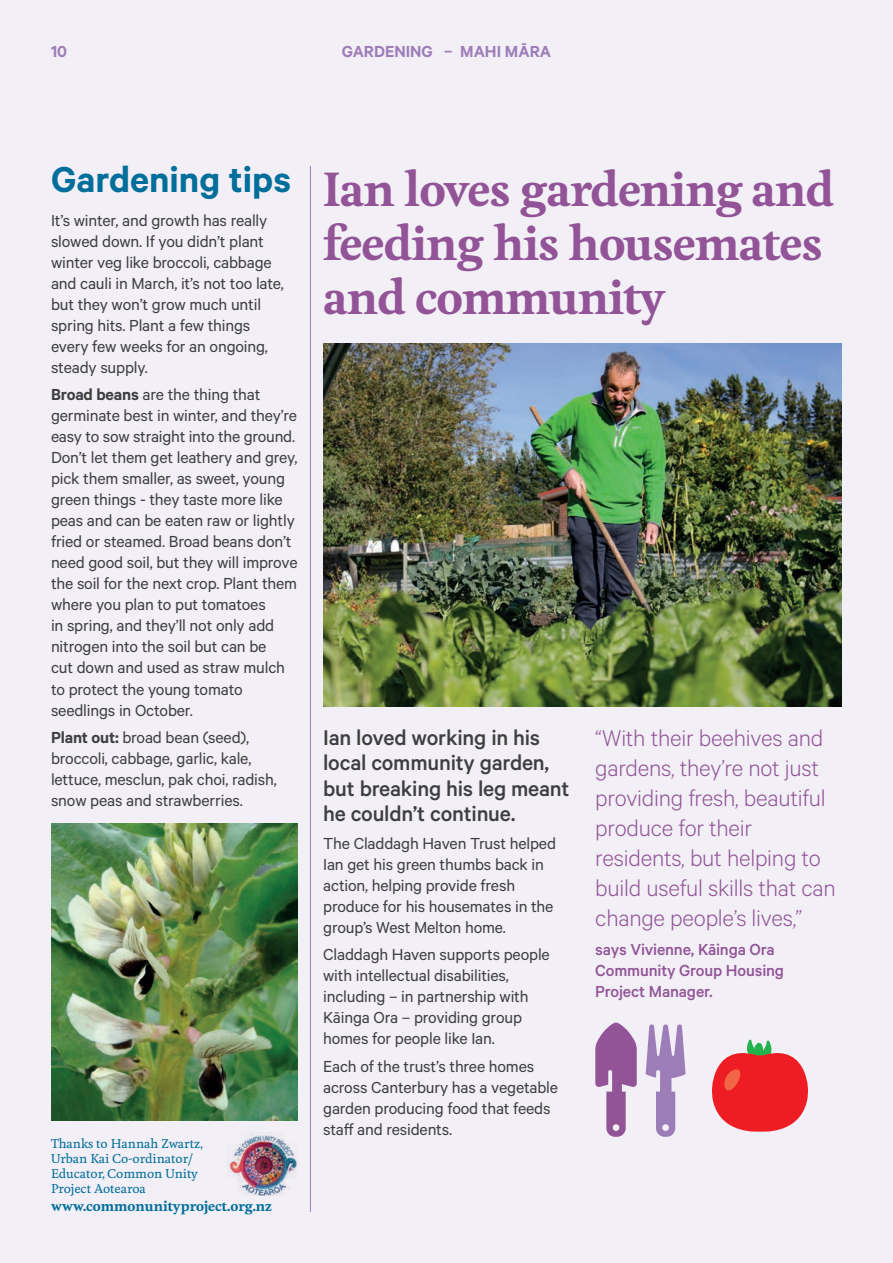
<style>
.page{position:relative;width:893px;height:1263px;background:#f2eff6}
.page>*{position:absolute;margin:0;border:0;box-sizing:border-box;transform-origin:0 0}
.t1{font:700 45px/54px "Feijoa";letter-spacing:-.02em;color:#925497}
.t2{font:600 40.5px "Calibre";color:#006e9a}
.t3{font:300 25.5px/30px "Calibre";letter-spacing:-.01em;color:#925497}
.t4{font:500 24px/25.5px "Calibre";letter-spacing:-.01em;color:#3e3e3f}
.t5{font:18px/21px "Calibre";letter-spacing:-.01em;color:#3e3e3f}
.t6{font:500 18px/21px "Calibre";letter-spacing:-.01em;color:#925497}
.t7{font:600 18px "Calibre";color:#9d7db8}
.t8{font:700 13.5px "Feijoa";color:#006e9a}
.t9{font:500 12px/15px "Feijoa";color:#006e9a}
.s1{font-weight:600}
</style>
<div class="page">
<img style="left:227px;top:1132px;width:71px;height:64px">
<img style="left:323px;top:343px;width:519px;height:364px">
<hr style="left:310px;top:166px;width:1px;height:1046px;background:#9d7db8">
<svg style="left:595px;top:1022px;width:42px;height:115px"></svg>
<svg style="left:646px;top:1024px;width:40px;height:113px"></svg>
<svg style="left:711px;top:1039px;width:98px;height:93px"></svg>
<img style="left:51px;top:823px;width:247px;height:297px">
<p class="t7" style="left:51px;top:41px;width:18px">10</p>
<p class="t7" style="left:342px;top:41px;width:211px">GARDENING – MAHI MĀRA</p>
<h2 class="t2" style="left:51px;top:155px;width:241px">Gardening tips</h2>
<p class="t5" style="left:51px;top:209px;width:234px">It’s winter, and growth has really slowed down. If you didn’t plant winter veg like broccoli, cabbage and cauli in March, it’s not too late, but they won’t grow much until spring hits. Plant a few things every few weeks for an ongoing, steady supply.</p>
<p class="t5" style="left:51px;top:384px;width:248px"><span class="s1">Broad beans</span> are the thing that germinate best in winter, and they’re easy to sow straight into the ground.<br>Don’t let them get leathery and grey, pick them smaller, as sweet, young green things - they taste more like peas and can be eaten raw or lightly fried or steamed. Broad beans don’t need good soil, but they will improve the soil for the next crop. Plant them where you plan to put tomatoes<br>in spring, and they’ll not only add nitrogen into the soil but can be<br>cut down and used as straw mulch to protect the young tomato seedlings in October.</p>
<p class="t5" style="left:51px;top:726px;width:227px"><span class="s1">Plant out:</span> broad bean (seed), broccoli, cabbage, garlic, kale, lettuce, mesclun, pak choi, radish, snow peas and strawberries.</p>
<p class="t9" style="left:51px;top:1137px;width:154px">Thanks to Hannah Zwartz,<br>Urban Kai Co-ordinator/<br>Educator, Common Unity<br>Project Aotearoa</p>
<p class="t8" style="left:51px;top:1196px;width:223px">www.commonunityproject.org.nz</p>
<h1 class="t1" style="left:323px;top:163px;width:513px">Ian loves gardening and feeding his housemates and community</h1>
<h3 class="t4" style="left:323px;top:724px;width:248px">Ian loved working in his local community garden, but breaking his leg meant he couldn’t continue.</h3>
<p class="t5" style="left:323px;top:832px;width:234px">The Claddagh Haven Trust helped<br>Ian get his green thumbs back in action, helping provide fresh produce for his housemates in the group’s West Melton home.</p>
<p class="t5" style="left:323px;top:943px;width:228px">Claddagh Haven supports people with intellectual disabilities, including – in partnership with<br>Kāinga Ora – providing group homes for people like Ian.</p>
<p class="t5" style="left:323px;top:1055px;width:236px">Each of the trust’s three homes across Canterbury has a vegetable garden producing food that feeds staff and residents.</p>
<h3 class="t3" style="left:595px;top:722px;width:242px">“With their beehives and gardens, they’re not just providing fresh, beautiful produce for their residents, but helping to build useful skills that can change people’s lives,”</h3>
<p class="t6" style="left:595px;top:939px;width:190px">says Vivienne, Kāinga Ora<br>Community Group Housing<br>Project Manager.</p>
</div>
